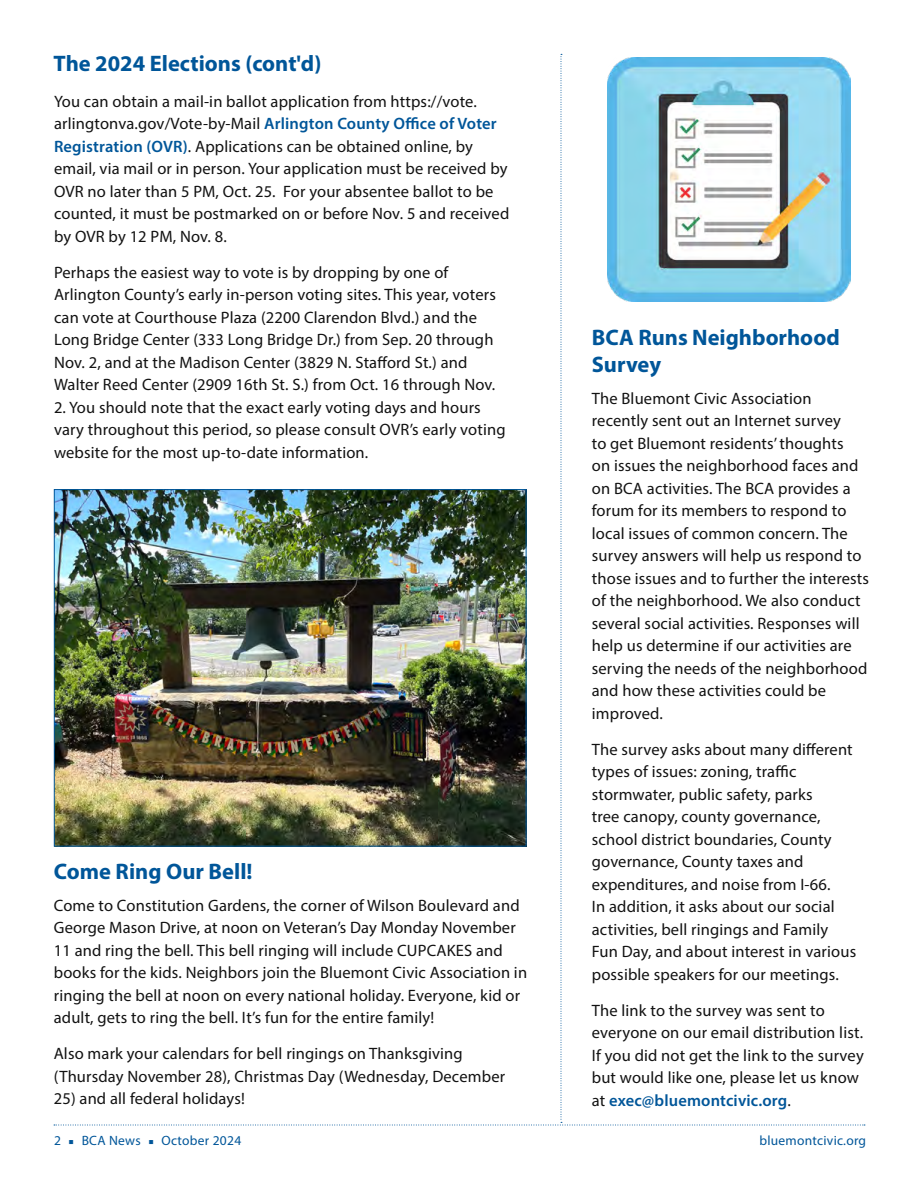
<style>
.page{position:relative;width:918px;height:1188px;background:#fff}
.page>*{position:absolute;margin:0;border:0;box-sizing:border-box;transform-origin:0 0}
.t1{font:700 22.5px/27px "Myriad Pro";color:#005699}
.t2{font:16.5px/22.5px "Myriad Pro";letter-spacing:.01em;color:#121212}
.t3{font:13.5px "Myriad Pro";letter-spacing:.02em;color:#005699}
.s1{font-weight:600;color:#005699}
</style>
<div class="page">
<img style="left:54px;top:54px;width:811px;height:1072px">
<h1 class="t1" style="left:54px;top:49px;width:269px">The 2024 Elections (cont'd)</h1>
<p class="t2" style="left:54px;top:90px;width:457px">You can obtain a mail-in ballot application from https://vote. arlingtonva.gov/Vote-by-Mail <span class="s1">Arlington County Office of Voter Registration (OVR)</span>. Applications can be obtained online, by email, via mail or in person. Your application must be received by OVR no later than 5 PM, Oct. 25. For your absentee ballot to be counted, it must be postmarked on or before Nov. 5 and received by OVR by 12 PM, Nov. 8.</p>
<p class="t2" style="left:54px;top:261px;width:443px">Perhaps the easiest way to vote is by dropping by one of Arlington County’s early in-person voting sites. This year, voters can vote at Courthouse Plaza (2200 Clarendon Blvd.) and the Long Bridge Center (333 Long Bridge Dr.) from Sep. 20 through Nov. 2, and at the Madison Center (3829 N. Stafford St.) and Walter Reed Center (2909 16th St. S.) from Oct. 16 through Nov.</p>
<p class="t2" style="left:54px;top:396px;width:453px">2. You should note that the exact early voting days and hours vary throughout this period, so please consult OVR’s early voting website for the most up-to-date information.</p>
<h1 class="t1" style="left:54px;top:857px;width:200px">Come Ring Our Bell!</h1>
<p class="t2" style="left:54px;top:894px;width:475px">Come to Constitution Gardens, the corner of Wilson Boulevard and George Mason Drive, at noon on Veteran’s Day Monday November 11 and ring the bell. This bell ringing will include CUPCAKES and books for the kids. Neighbors join the Bluemont Civic Association in ringing the bell at noon on every national holiday. Everyone, kid or adult, gets to ring the bell. It’s fun for the entire family!</p>
<p class="t2" style="left:54px;top:1042px;width:453px">Also mark your calendars for bell ringings on Thanksgiving (Thursday November 28), Christmas Day (Wednesday, December</p>
<p class="t2" style="left:54px;top:1087px;width:193px">25) and all federal holidays!</p>
<h1 class="t1" style="left:592px;top:323px;width:249px">BCA Runs Neighborhood<br>Survey</h1>
<p class="t2" style="left:592px;top:387px;width:279px">The Bluemont Civic Association recently sent out an Internet survey<br>to get Bluemont residents’ thoughts<br>on issues the neighborhood faces and on BCA activities. The BCA provides a forum for its members to respond to local issues of common concern. The survey answers will help us respond to those issues and to further the interests of the neighborhood. We also conduct several social activities. Responses will help us determine if our activities are serving the needs of the neighborhood and how these activities could be improved.</p>
<p class="t2" style="left:592px;top:738px;width:266px">The survey asks about many different types of issues: zoning, traffic stormwater, public safety, parks<br>tree canopy, county governance, school district boundaries, County governance, County taxes and expenditures, and noise from I-66.<br>In addition, it asks about our social activities, bell ringings and Family Fun Day, and about interest in various possible speakers for our meetings.</p>
<p class="t2" style="left:592px;top:999px;width:273px">The link to the survey was sent to everyone on our email distribution list.<br>If you did not get the link to the survey but would like one, please let us know at <span class="s1">exec@bluemontcivic.org</span>.</p>
<p class="t3" style="left:54px;top:1133px;width:189px">2 ▪ BCA News ▪ October 2024</p>
<p class="t3" style="left:759px;top:1132px;width:108px">bluemontcivic.org</p>
</div>
